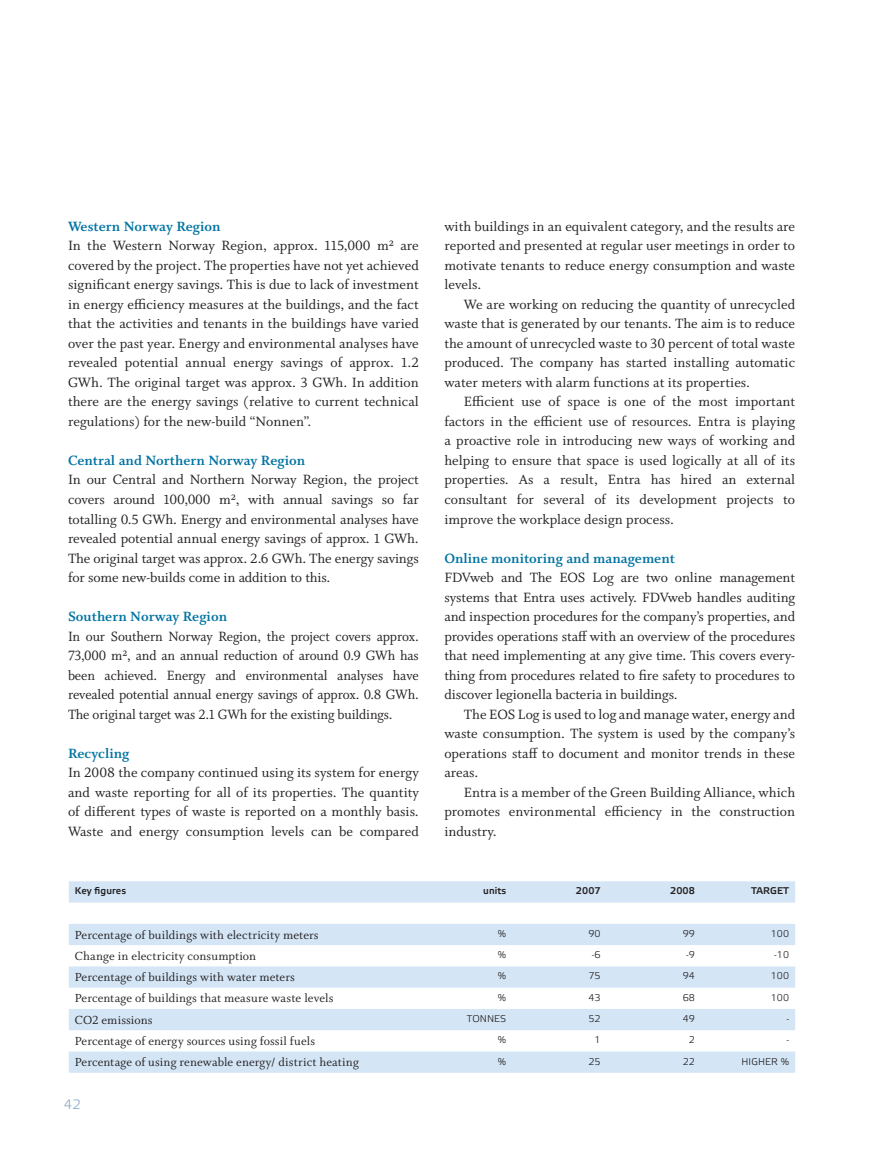
<style>
.page{position:relative;width:893px;height:1149px;background:#fff}
.page>*{position:absolute;margin:0;border:0;box-sizing:border-box;transform-origin:0 0}
.t1{font:15px/19.5px "Cappelen Whitman LF Roman";color:#231f20;text-align:justify}
.t2{font:15px/19.5px "Cappelen Whitman LF Roman";color:#231f20;text-align:justify;scale:.96 1}
.t3{font:15px "Cappelen Whitman LF Bold";color:#0073a2}
.t4{font:13.5px "Elektra Light Pro";color:#8eaac7}
.t5{font:13.05px "Cappelen Whitman LF Roman";color:#231f20}
.t6{font:9.75px "Elektra Light Pro";letter-spacing:.01em;color:#231f20}
.t7{font:700 9.75px "Elektra Light Pro";letter-spacing:.01em;color:#231f20}
</style>
<div class="page">
<svg style="left:69px;top:881px;width:726px;height:191px;fill:#d4e6f6"></svg>
<p class="t3" style="left:68px;top:220px;width:154px">Western Norway Region</p>
<p class="t1" style="left:68px;top:236px;width:352px">In the Western Norway Region, approx. 115,000 m² are covered by the project. The properties have not yet achieved significant energy savings. This is due to lack of investment in energy e∞ciency measures at the buildings, and the fact that the activities and tenants in the buildings have varied over the past year. Energy and environmental analyses have revealed potential annual energy savings of approx. 1.2<br>GWh. The original target was approx. 3 GWh. In addition there are the energy savings (relative to current technical regulations) for the new-build “Nonnen”.</p>
<p class="t3" style="left:68px;top:454px;width:239px">Central and Northern Norway Region</p>
<p class="t1" style="left:68px;top:470px;width:352px">In our Central and Northern Norway Region, the project covers around 100,000 m², with annual savings so far totalling 0.5 GWh. Energy and environmental analyses have revealed potential annual energy savings of approx. 1 GWh.<br>The original target was approx. 2.6 GWh. The energy savings for some new-builds come in addition to this.</p>
<p class="t3" style="left:68px;top:610px;width:161px">Southern Norway Region</p>
<p class="t2" style="left:68px;top:626px;width:367px">In our Southern Norway Region, the project covers approx.<br>73,000 m², and an annual reduction of around 0.9 GWh has been achieved. Energy and environmental analyses have revealed potential annual energy savings of approx. 0.8 GWh.<br>The original target was 2.1 GWh for the existing buildings.</p>
<p class="t3" style="left:68px;top:747px;width:63px">Recycling</p>
<p class="t1" style="left:68px;top:763px;width:352px">In 2008 the company continued using its system for energy and waste reporting for all of its properties. The quantity of di≠erent types of waste is reported on a monthly basis.<br>Waste and energy consumption levels can be compared</p>
<p class="t1" style="left:444px;top:217px;width:352px">with buildings in an equivalent category, and the results are reported and presented at regular user meetings in order to motivate tenants to reduce energy consumption and waste levels.</p>
<p class="t1" style="left:444px;top:295px;width:352px;text-indent:20px">We are working on reducing the quantity of unrecycled waste that is generated by our tenants. The aim is to reduce the amount of unrecycled waste to 30 percent of total waste produced. The company has started installing automatic water meters with alarm functions at its properties.</p>
<p class="t1" style="left:444px;top:392px;width:352px;text-indent:20px">E∞cient use of space is one of the most important factors in the e∞cient use of resources. Entra is playing a proactive role in introducing new ways of working and helping to ensure that space is used logically at all of its properties. As a result, Entra has hired an external consultant for several of its development projects to improve the workplace design process.</p>
<p class="t3" style="left:444px;top:552px;width:232px">Online monitoring and management</p>
<p class="t1" style="left:444px;top:568px;width:352px">FDVweb and The EOS Log are two online management systems that Entra uses actively. FDVweb handles auditing and inspection procedures for the company’s properties, and provides operations sta≠ with an overview of the procedures that need implementing at any give time. This covers every&shy;thing from procedures related to fire safety to procedures to discover legionella bacteria in buildings.</p>
<p class="t1" style="left:444px;top:704px;width:352px;text-indent:20px">The EOS Log is used to log and manage water, energy and waste consumption. The system is used by the company’s operations sta≠ to document and monitor trends in these areas.</p>
<p class="t1" style="left:444px;top:782px;width:352px;text-indent:20px">Entra is a member of the Green Building Alliance, which promotes environmental e∞ciency in the construction industry.</p>
<p class="t7" style="left:75px;top:887px;width:53px">Key figures</p>
<p class="t7" style="left:483px;top:887px;width:25px">units</p>
<p class="t7" style="left:576px;top:887px;width:26px">2007</p>
<p class="t7" style="left:670px;top:887px;width:26px">2008</p>
<p class="t7" style="left:751px;top:887px;width:40px">TARGET</p>
<p class="t5" style="left:75px;top:927px;width:245px">Percentage of buildings with electricity meters</p>
<p class="t6" style="left:498px;top:928px;width:10px">%</p>
<p class="t6" style="left:588px;top:928px;width:14px">90</p>
<p class="t6" style="left:683px;top:928px;width:14px">99</p>
<p class="t6" style="left:771px;top:928px;width:20px">100</p>
<p class="t5" style="left:75px;top:948px;width:183px">Change in electricity consumption</p>
<p class="t6" style="left:498px;top:949px;width:10px">%</p>
<p class="t6" style="left:592px;top:949px;width:10px">-6</p>
<p class="t6" style="left:686px;top:949px;width:10px">-9</p>
<p class="t6" style="left:774px;top:949px;width:17px">-10</p>
<p class="t5" style="left:75px;top:969px;width:222px">Percentage of buildings with water meters</p>
<p class="t6" style="left:498px;top:970px;width:10px">%</p>
<p class="t6" style="left:588px;top:970px;width:14px">75</p>
<p class="t6" style="left:683px;top:970px;width:14px">94</p>
<p class="t6" style="left:771px;top:970px;width:20px">100</p>
<p class="t5" style="left:75px;top:990px;width:260px">Percentage of buildings that measure waste levels</p>
<p class="t6" style="left:498px;top:991px;width:10px">%</p>
<p class="t6" style="left:588px;top:991px;width:14px">43</p>
<p class="t6" style="left:683px;top:991px;width:14px">68</p>
<p class="t6" style="left:771px;top:991px;width:20px">100</p>
<p class="t5" style="left:75px;top:1012px;width:79px">CO2 emissions</p>
<p class="t6" style="left:467px;top:1013px;width:41px">TONNES</p>
<p class="t6" style="left:588px;top:1013px;width:14px">52</p>
<p class="t6" style="left:683px;top:1013px;width:14px">49</p>
<p class="t5" style="left:75px;top:1033px;width:242px">Percentage of energy sources using fossil fuels</p>
<p class="t6" style="left:498px;top:1034px;width:10px">%</p>
<p class="t6" style="left:595px;top:1034px;width:8px">1</p>
<p class="t6" style="left:689px;top:1034px;width:8px">2</p>
<p class="t6" style="left:786px;top:1034px;width:4px">-</p>
<p class="t5" style="left:75px;top:1054px;width:286px">Percentage of using renewable energy/ district heating</p>
<p class="t6" style="left:498px;top:1055px;width:10px">%</p>
<p class="t6" style="left:588px;top:1055px;width:14px">25</p>
<p class="t6" style="left:683px;top:1055px;width:14px">22</p>
<p class="t6" style="left:742px;top:1055px;width:49px">HIGHER %</p>
<p class="t4" style="left:64px;top:1096px;width:18px">42</p>
</div>
